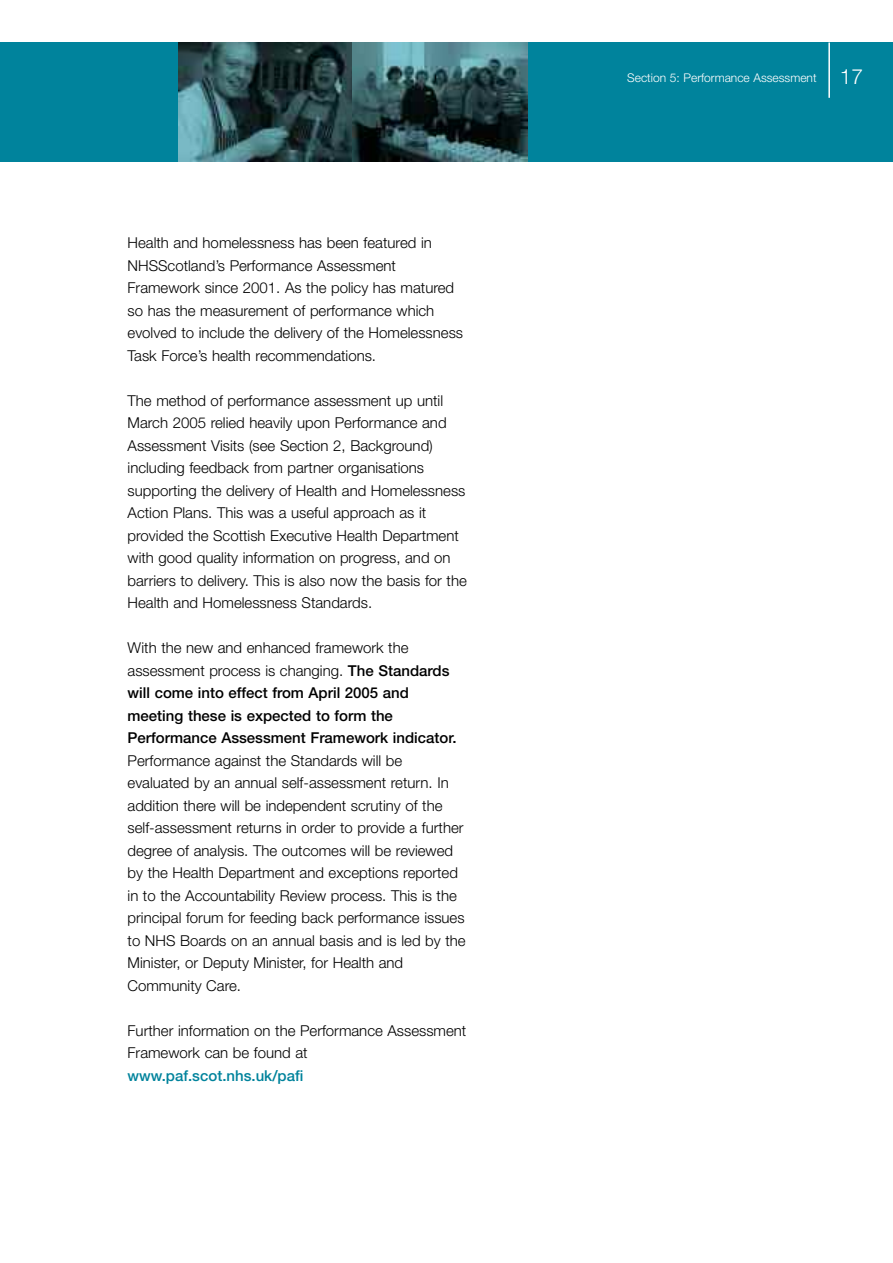
<style>
.page{position:relative;width:893px;height:1263px;background:#fff}
.page>*{position:absolute;margin:0;border:0;box-sizing:border-box;transform-origin:0 0}
.t1{font:300 15px/22.5px "Helvetica Neue";color:#000}
.t2{font:500 15px/22.5px "Helvetica Neue";color:#000}
.t3{font:500 15px "Helvetica Neue";color:#00839c}
.t4{font:300 12px "Helvetica Neue";color:#fff}
.s1{font-weight:300}
.s2{font-size:21px}
</style>
<div class="page">
<div style="left:0;top:43px;width:893px;height:119px;background:#00839c"></div>
<img style="left:179px;top:43px;width:174px;height:119px">
<svg style="left:353px;top:43px;width:174px;height:119px;background:#335358"></svg>
<hr style="left:828px;top:43px;width:2px;height:55px;background:#fff">
<p class="t1" style="left:128px;top:233px;width:337px">Health and homelessness has been featured in NHSScotland’s Performance Assessment Framework since 2001. As the policy has matured so has the measurement of performance which evolved to include the delivery of the Homelessness Task Force’s health recommendations.</p>
<p class="t1" style="left:128px;top:391px;width:341px">The method of performance assessment up until March 2005 relied heavily upon Performance and Assessment Visits (see Section 2, Background) including feedback from partner organisations supporting the delivery of Health and Homelessness Action Plans. This was a useful approach as it provided the Scottish Executive Health Department with good quality information on progress, and on barriers to delivery. This is also now the basis for the Health and Homelessness Standards.</p>
<p class="t2" style="left:128px;top:638px;width:330px"><span class="s1">With the new and enhanced framework the assessment process is changing.</span> The Standards will come into effect from April 2005 and meeting these is expected to form the Performance Assessment Framework indicator.</p>
<p class="t1" style="left:128px;top:751px;width:340px">Performance against the Standards will be evaluated by an annual self-assessment return. In addition there will be independent scrutiny of the self-assessment returns in order to provide a further degree of analysis. The outcomes will be reviewed by the Health Department and exceptions reported in to the Accountability Review process. This is the principal forum for feeding back performance issues to NHS Boards on an annual basis and is led by the Minister, or Deputy Minister, for Health and Community Care.</p>
<p class="t1" style="left:128px;top:1021px;width:340px">Further information on the Performance Assessment<br>Framework can be found at</p>
<p class="t3" style="left:128px;top:1070px;width:177px">www.paf.scot.nhs.uk/pafi</p>
<p class="t4" style="left:627px;top:73px;width:237px">Section 5: Performance Assessment <span class="s2">17</span></p>
</div>
